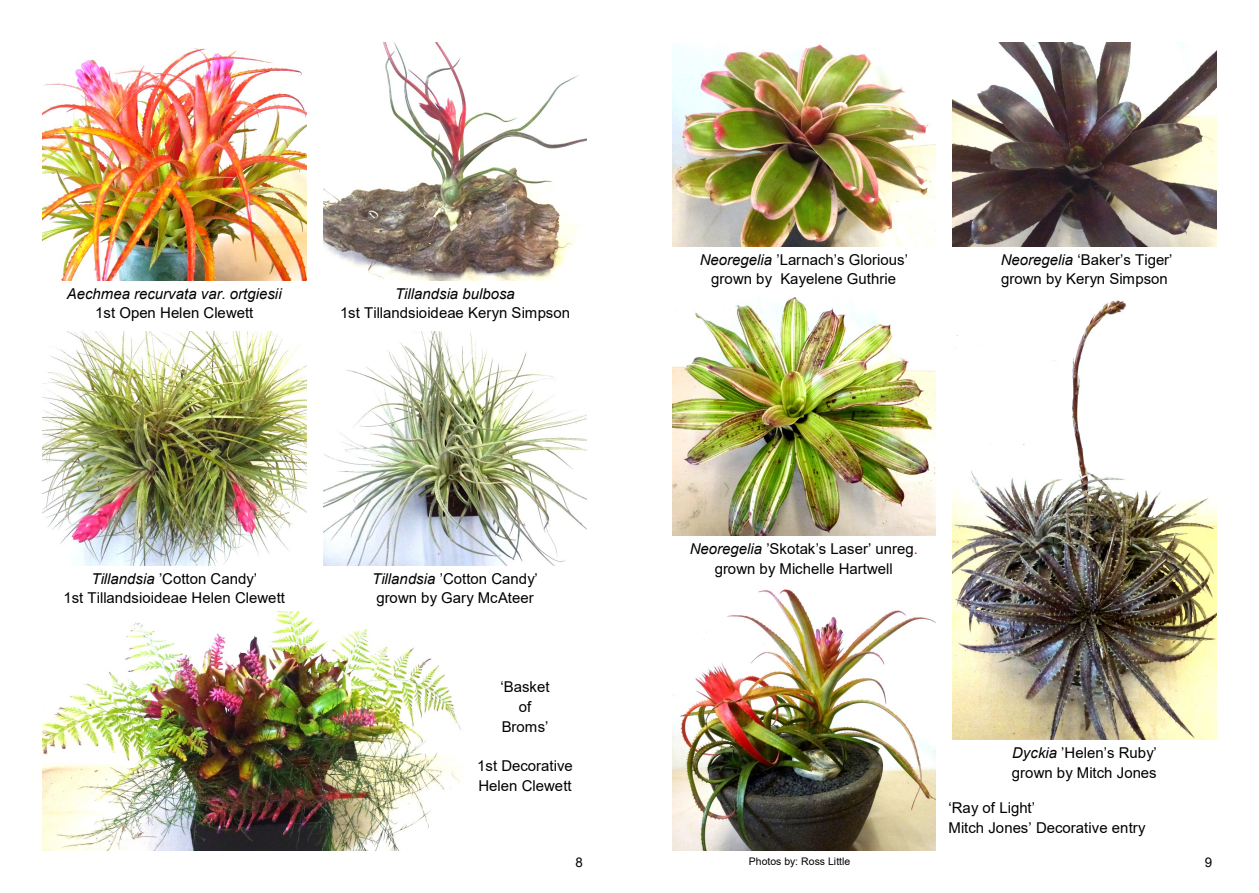
<style>
.page{position:relative;width:1259px;height:893px;background:#fff}
.page>*{position:absolute;margin:0;border:0;box-sizing:border-box;transform-origin:0 0}
.t1{font:15px/19.6px "Arial";color:#000;text-align:center}
.t2{font:italic 15px/19.6px "Arial";color:#000;text-align:center}
.t3{font:13.35px "Arial";color:#000}
.t4{font:10.5px "Arial";color:#000}
.s1{font-style:normal}
.s2{font-style:italic}
.s3{color:#f00}
</style>
<div class="page">
<img style="left:323px;top:43px;width:264px;height:238px">
<img style="left:42px;top:332px;width:264px;height:233px">
<img style="left:42px;top:612px;width:419px;height:238px">
<img style="left:323px;top:332px;width:264px;height:233px">
<img style="left:42px;top:48px;width:264px;height:233px">
<img style="left:672px;top:44px;width:263px;height:203px">
<img style="left:952px;top:43px;width:264px;height:204px">
<img style="left:672px;top:298px;width:263px;height:238px">
<img style="left:952px;top:300px;width:264px;height:440px">
<img style="left:672px;top:589px;width:263px;height:261px">
<p class="t2" style="left:67px;top:284px;width:216px">Aechmea recurvata var. ortgiesii<br><span class="s1">1st Open Helen Clewett</span></p>
<p class="t1" style="left:340px;top:284px;width:232px"><span class="s2">Tillandsia bulbosa<br></span>1st Tillandsioideae Keryn Simpson</p>
<p class="t1" style="left:63px;top:568px;width:223px"><span class="s2">Tillandsia</span> ’Cotton Candy’<br>1st Tillandsioideae Helen Clewett</p>
<p class="t1" style="left:372px;top:568px;width:167px;text-align:left"><span class="s2">Tillandsia</span> ’Cotton Candy’ grown by Gary McAteer</p>
<p class="t1" style="left:500px;top:677px;width:51px">‘Basket of<br>Broms’</p>
<p class="t1" style="left:477px;top:756px;width:97px;text-align:left">1st Decorative<br>Helen Clewett</p>
<p class="t3" style="left:575px;top:853px;width:9px">8</p>
<p class="t1" style="left:700px;top:250px;width:210px"><span class="s2">Neoregelia</span> ’Larnach’s Glorious’ grown by Kayelene Guthrie</p>
<p class="t1" style="left:1001px;top:250px;width:173px;text-align:left"><span class="s2">Neoregelia</span> ‘Baker’s Tiger’ grown by Keryn Simpson</p>
<p class="t1" style="left:689px;top:539px;width:230px"><span class="s2">Neoregelia</span> ’Skotak’s Laser’ unreg<span class="s3">. </span>grown by Michelle Hartwell</p>
<p class="t4" style="left:749px;top:854px;width:103px">Photos by: Ross Little</p>
<p class="t1" style="left:1012px;top:743px;width:146px;text-align:left"><span class="s2">Dyckia</span> ’Helen’s Ruby’ grown by Mitch Jones</p>
<p class="t1" style="left:948px;top:798px;width:198px;text-align:left">‘Ray of Light’<br>Mitch Jones’ Decorative entry</p>
<p class="t3" style="left:1204px;top:853px;width:9px">9</p>
</div>
